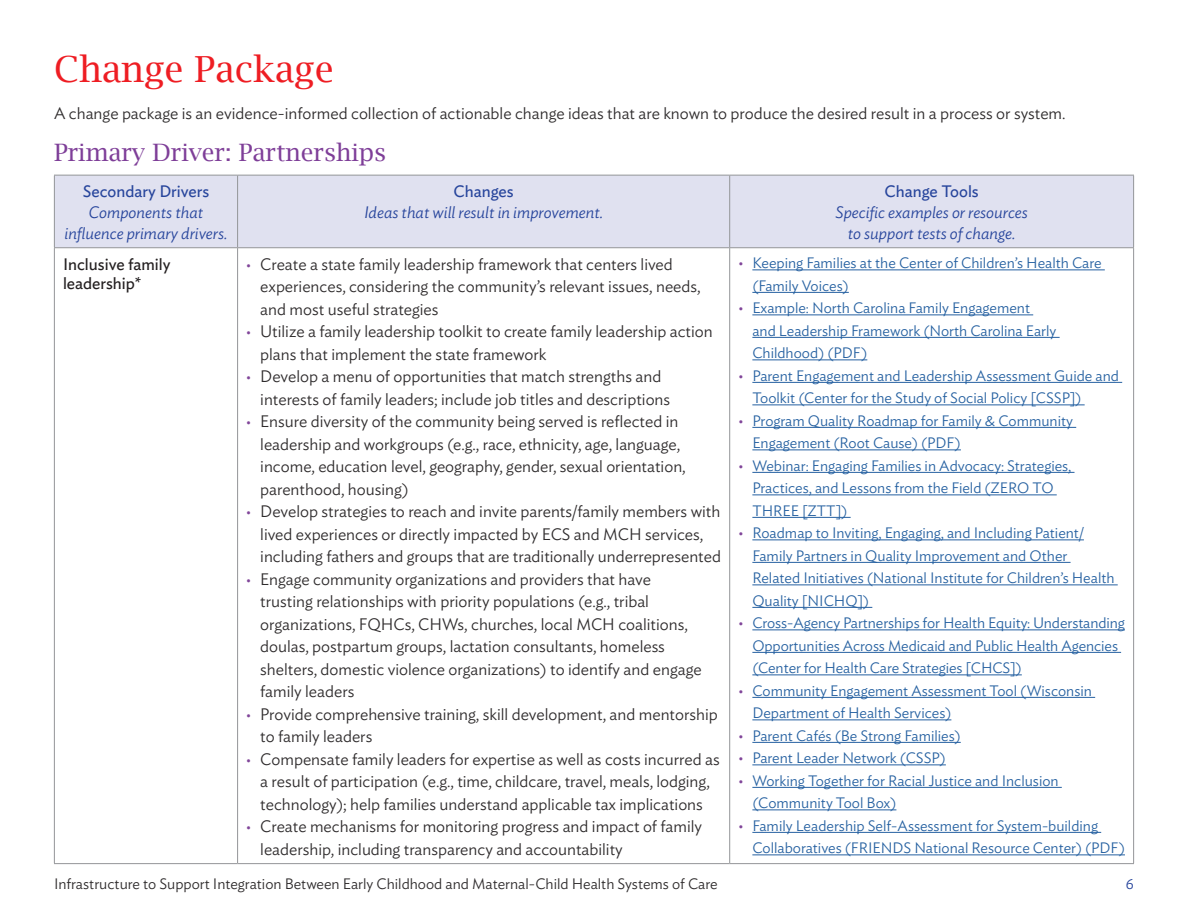
<style>
.page{position:relative;width:1188px;height:918px;background:#fff}
.page>*{position:absolute;margin:0;border:0;box-sizing:border-box;transform-origin:0 0}
.t1{font:36px "Lucida Bright";color:#ee1d23}
.t2{font:24px "Lucida Bright";color:#7e3e98}
.t3{font:300 16.5px/22.5px "Ideal Sans";color:#2e2b2c}
.Table_head_blue{font:italic 300 16.5px/21px "Ideal Sans";color:#27459c;text-align:center}
.Table_head_blue-2{font:16.5px "Ideal Sans";color:#27459c}
.Table_row_header{font:16.5px/19.5px "Ideal Sans";color:#231f20}
.t4{font:300 15px/22.5px "Ideal Sans";color:#2661a1}
.t5{font:300 15px "Ideal Sans";color:#2e2b2c}
.t6{font:300 15px "Ideal Sans";color:#27459c}
.s1{font-size:12px;color:#81469a}
</style>
<div class="page">
<div style="left:55px;top:176px;width:1078px;height:71px;background:#e0e1f0"></div>
<hr style="left:54px;top:175px;width:184px;height:1px;background:#939598">
<hr style="left:54px;top:176px;width:1px;height:71px;background:#939598">
<hr style="left:238px;top:175px;width:492px;height:1px;background:#939598">
<hr style="left:237px;top:176px;width:1px;height:71px;background:#939598">
<hr style="left:730px;top:175px;width:404px;height:1px;background:#939598">
<hr style="left:729px;top:176px;width:1px;height:71px;background:#939598">
<hr style="left:1133px;top:176px;width:1px;height:71px;background:#939598">
<hr style="left:54px;top:247px;width:184px;height:1px;background:#939598">
<hr style="left:54px;top:248px;width:1px;height:615px;background:#939598">
<hr style="left:238px;top:247px;width:492px;height:1px;background:#939598">
<hr style="left:237px;top:248px;width:1px;height:615px;background:#939598">
<hr style="left:730px;top:247px;width:404px;height:1px;background:#939598">
<hr style="left:729px;top:248px;width:1px;height:615px;background:#939598">
<hr style="left:1133px;top:248px;width:1px;height:615px;background:#939598">
<hr style="left:54px;top:863px;width:184px;height:1px;background:#939598">
<hr style="left:238px;top:863px;width:492px;height:1px;background:#939598">
<hr style="left:730px;top:863px;width:404px;height:1px;background:#939598">
<hr style="left:752px;top:270px;width:353px;height:1px;background:#2661a1">
<hr style="left:752px;top:292px;width:97px;height:1px;background:#2661a1">
<hr style="left:752px;top:315px;width:281px;height:1px;background:#2661a1">
<hr style="left:752px;top:337px;width:308px;height:1px;background:#2661a1">
<hr style="left:752px;top:360px;width:115px;height:1px;background:#2661a1">
<hr style="left:752px;top:382px;width:370px;height:1px;background:#2661a1">
<hr style="left:752px;top:405px;width:333px;height:1px;background:#2661a1">
<hr style="left:752px;top:427px;width:324px;height:1px;background:#2661a1">
<hr style="left:752px;top:450px;width:209px;height:1px;background:#2661a1">
<hr style="left:752px;top:472px;width:323px;height:1px;background:#2661a1">
<hr style="left:752px;top:495px;width:305px;height:1px;background:#2661a1">
<hr style="left:752px;top:517px;width:99px;height:1px;background:#2661a1">
<hr style="left:752px;top:540px;width:332px;height:1px;background:#2661a1">
<hr style="left:752px;top:562px;width:319px;height:1px;background:#2661a1">
<hr style="left:752px;top:585px;width:366px;height:1px;background:#2661a1">
<hr style="left:752px;top:607px;width:120px;height:1px;background:#2661a1">
<hr style="left:752px;top:630px;width:373px;height:1px;background:#2661a1">
<hr style="left:752px;top:652px;width:369px;height:1px;background:#2661a1">
<hr style="left:752px;top:675px;width:270px;height:1px;background:#2661a1">
<hr style="left:752px;top:697px;width:343px;height:1px;background:#2661a1">
<hr style="left:752px;top:720px;width:199px;height:1px;background:#2661a1">
<hr style="left:752px;top:742px;width:209px;height:1px;background:#2661a1">
<hr style="left:752px;top:765px;width:194px;height:1px;background:#2661a1">
<hr style="left:752px;top:787px;width:310px;height:1px;background:#2661a1">
<hr style="left:752px;top:810px;width:144px;height:1px;background:#2661a1">
<hr style="left:752px;top:832px;width:349px;height:1px;background:#2661a1">
<hr style="left:752px;top:855px;width:373px;height:1px;background:#2661a1">
<h1 class="t1" style="left:54px;top:48px;width:281px">Change Package</h1>
<p class="t3" style="left:54px;top:101px;width:1011px">A change package is an evidence-informed collection of actionable change ideas that are known to produce the desired result in a process or system.</p>
<h2 class="t2" style="left:54px;top:139px;width:334px">Primary Driver: Partnerships</h2>
<p class="Table_head_blue-2" style="left:83px;top:179px;width:128px">Secondary Drivers</p>
<p class="Table_head_blue" style="left:89px;top:200px;width:116px">Components that</p>
<p class="Table_head_blue" style="left:65px;top:221px;width:164px">influence primary drivers.</p>
<p class="Table_head_blue-2" style="left:454px;top:179px;width:62px">Changes</p>
<p class="Table_head_blue" style="left:364px;top:200px;width:241px">Ideas that will result in improvement.</p>
<p class="Table_head_blue-2" style="left:885px;top:179px;width:96px">Change Tools</p>
<p class="Table_head_blue" style="left:836px;top:200px;width:194px">Specific examples or resources to support tests of change.</p>
<p class="Table_row_header" style="left:63px;top:253px;width:109px">Inclusive family leadership*</p>
<p class="t3" style="left:260px;top:251px;width:442px;text-indent:-14px"><span class="s1">•</span> Create a state family leadership framework that centers lived experiences, considering the community’s relevant issues, needs, and most useful strategies</p>
<p class="t3" style="left:260px;top:319px;width:454px;text-indent:-14px"><span class="s1">•</span> Utilize a family leadership toolkit to create family leadership action plans that implement the state framework</p>
<p class="t3" style="left:260px;top:364px;width:412px;text-indent:-14px"><span class="s1">•</span> Develop a menu of opportunities that match strengths and interests of family leaders; include job titles and descriptions</p>
<p class="t3" style="left:260px;top:409px;width:427px;text-indent:-14px"><span class="s1">•</span> Ensure diversity of the community being served is reflected in leadership and workgroups (e.g., race, ethnicity, age, language, income, education level, geography, gender, sexual orientation, parenthood, housing)</p>
<p class="t3" style="left:260px;top:499px;width:462px;text-indent:-14px"><span class="s1">•</span> Develop strategies to reach and invite parents/family members with lived experiences or directly impacted by ECS and MCH services, including fathers and groups that are traditionally underrepresented</p>
<p class="t3" style="left:260px;top:566px;width:443px;text-indent:-14px"><span class="s1">•</span> Engage community organizations and providers that have trusting relationships with priority populations (e.g., tribal organizations, FQHCs, CHWs, churches, local MCH coalitions, doulas, postpartum groups, lactation consultants, homeless shelters, domestic violence organizations) to identify and engage family leaders</p>
<p class="t3" style="left:260px;top:701px;width:459px;text-indent:-14px"><span class="s1">•</span> Provide comprehensive training, skill development, and mentorship to family leaders</p>
<p class="t3" style="left:246px;top:746px;width:475px;text-align:center"><span class="s1">•</span> Compensate family leaders for expertise as well as costs incurred as a result of participation (e.g., time, childcare, travel, meals, lodging, technology); help families understand applicable tax implications</p>
<p class="t3" style="left:260px;top:814px;width:443px;text-indent:-14px"><span class="s1">•</span> Create mechanisms for monitoring progress and impact of family leadership, including transparency and accountability</p>
<p class="t4" style="left:752px;top:251px;width:351px;text-indent:-14px"><span class="s1">•</span> Keeping Families at the Center of Children’s Health Care (Family Voices)</p>
<p class="t4" style="left:752px;top:296px;width:306px;text-indent:-14px"><span class="s1">•</span> Example: North Carolina Family Engagement and Leadership Framework (North Carolina Early<br>Childhood) (PDF)</p>
<p class="t4" style="left:752px;top:363px;width:368px;text-indent:-14px"><span class="s1">•</span> Parent Engagement and Leadership Assessment Guide and<br>Toolkit (Center for the Study of Social Policy [CSSP])</p>
<p class="t4" style="left:752px;top:408px;width:322px;text-indent:-14px"><span class="s1">•</span> Program Quality Roadmap for Family &amp; Community<br>Engagement (Root Cause) (PDF)</p>
<p class="t4" style="left:752px;top:453px;width:321px;text-indent:-14px"><span class="s1">•</span> Webinar: Engaging Families in Advocacy: Strategies,<br>Practices, and Lessons from the Field (ZERO TO<br>THREE [ZTT])</p>
<p class="t4" style="left:752px;top:521px;width:364px;text-indent:-14px"><span class="s1">•</span> Roadmap to Inviting, Engaging, and Including Patient/ Family Partners in Quality Improvement and Other Related Initiatives (National Institute for Children’s Health Quality [NICHQ])</p>
<p class="t4" style="left:752px;top:611px;width:374px;text-indent:-14px"><span class="s1">•</span> Cross-Agency Partnerships for Health Equity: Understanding<br>Opportunities Across Medicaid and Public Health Agencies (Center for Health Care Strategies [CHCS])</p>
<p class="t4" style="left:752px;top:678px;width:341px;text-indent:-14px"><span class="s1">•</span> Community Engagement Assessment Tool (Wisconsin<br>Department of Health Services)</p>
<p class="t4" style="left:738px;top:723px;width:224px"><span class="s1">•</span> Parent Cafés (Be Strong Families)</p>
<p class="t4" style="left:738px;top:746px;width:209px"><span class="s1">•</span> Parent Leader Network (CSSP)</p>
<p class="t4" style="left:752px;top:768px;width:308px;text-indent:-14px"><span class="s1">•</span> Working Together for Racial Justice and Inclusion (Community Tool Box)</p>
<p class="t4" style="left:752px;top:813px;width:374px;text-indent:-14px"><span class="s1">•</span> Family Leadership Self-Assessment for System-building<br>Collaboratives (FRIENDS National Resource Center) (PDF)</p>
<p class="t5" style="left:54px;top:873px;width:665px">Infrastructure to Support Integration Between Early Childhood and Maternal-Child Health Systems of Care</p>
<p class="t6" style="left:1126px;top:873px;width:10px">6</p>
</div>
